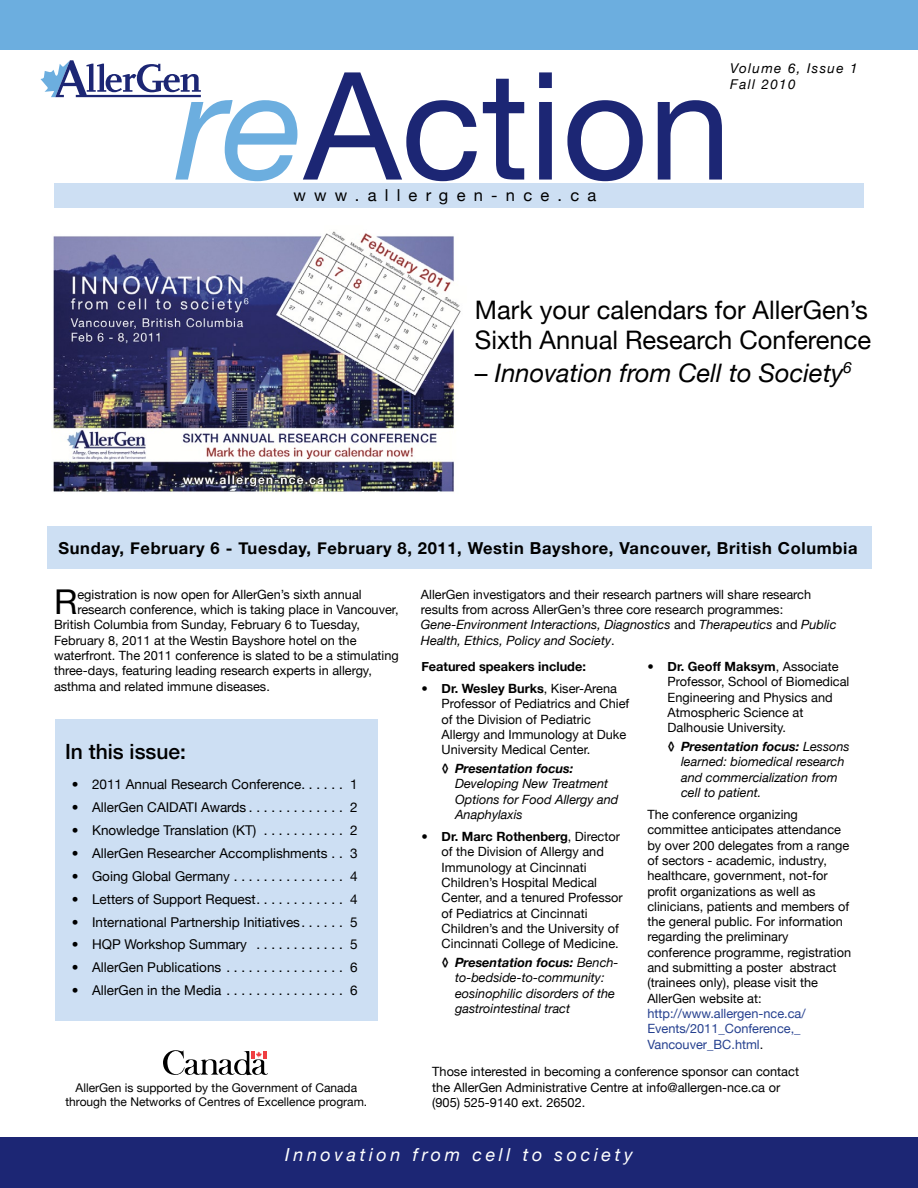
<style>
.page{position:relative;width:918px;height:1188px;background:#fff}
.page>*{position:absolute;margin:0;border:0;box-sizing:border-box;transform-origin:0 0}
.t1{font:150px "Helvetica Neue";color:#1c2674}
.t2{font:34.2px "Helvetica Neue";color:#000}
.t3{font:25.5px/30.6px "Helvetica Neue";color:#000}
.t4{font:italic 25.5px "Helvetica Neue";color:#000}
.t5{font:500 21px "Helvetica Neue";color:#000}
.t6{font:italic 18px "Helvetica Neue";letter-spacing:.2em;color:#fff}
.t7{font:700 16.5px "Helvetica Neue";letter-spacing:.04em;color:#000}
.t8{font:16.5px "Helvetica Neue";letter-spacing:.5em;color:#000}
.t9{font:13.5px "Helvetica Neue";color:#000}
.t10{font:italic 13.5px/16.2px "Helvetica Neue";letter-spacing:.1em;color:#000}
.t11{font:12.75px/15.3px "Helvetica Neue";color:#000}
.t12{font:italic 12.75px/15.3px "Helvetica Neue";color:#000}
.t13{font:12.75px/15.3px "Helvetica Neue";color:#25408f}
.t14{font:700 12.75px "Helvetica Neue";color:#000}
.t15{font:italic 700 12.75px "Helvetica Neue";color:#000}
.t16{font:12px/14.4px "Helvetica Neue";color:#000;text-align:center}
.s1{font-style:italic;color:#6caedf}
.s2{font-style:normal}
.s3{font-style:italic}
.s4{font-weight:700}
.s5{color:#000}
</style>
<div class="page">
<div style="left:47px;top:526px;width:824px;height:42px;background:#cddff3"></div>
<div style="left:0;top:1138px;width:918px;height:50px;background:#1c2674"></div>
<div style="left:0;top:0;width:918px;height:50px;background:#6caedf"></div>
<div style="left:54px;top:183px;width:810px;height:25px;background:#cddff3"></div>
<svg style="left:40px;top:60px;width:161px;height:37px"></svg>
<div style="left:56px;top:719px;width:322px;height:301px;background:#cddff3"></div>
<img style="left:53px;top:231px;width:408px;height:261px">
<svg style="left:163px;top:1051px;width:105px;height:25px"></svg>
<h1 class="t1" style="left:176px;top:37px;width:557px"><span class="s1">re</span>Action</h1>
<p class="t8" style="left:293px;top:185px;width:304px">www.allergen-nce.ca</p>
<p class="t10" style="left:730px;top:60px;width:129px">Volume 6, Issue 1<br>Fall 2010</p>
<h3 class="t3" style="left:475px;top:294px;width:398px">Mark your calendars for AllerGen’s<br>Sixth Annual Research Conference</h3>
<h3 class="t4" style="left:475px;top:357px;width:379px"><span class="s2">–</span> Innovation from Cell to Society<sup>6</sup></h3>
<p class="t7" style="left:58px;top:538px;width:801px">Sunday, February 6 - Tuesday, February 8, 2011, Westin Bayshore, Vancouver, British Columbia</p>
<h2 class="t2" style="left:54px;top:582px;width:25px">R</h2>
<p class="t11" style="left:77px;top:586px;width:286px">egistration is now open for AllerGen’s sixth annual</p>
<p class="t11" style="left:421px;top:586px;width:417px">AllerGen investigators and their research partners will share research results from across AllerGen’s three core research programmes:<br><span class="s3">Gene-Environment Interactions, Diagnostics</span> and <span class="s3">Therapeutics</span> and <span class="s3">Public Health, Ethics, Policy and Society</span>.</p>
<p class="t11" style="left:77px;top:602px;width:323px">research conference, which is taking place in Vancouver,</p>
<p class="t11" style="left:54px;top:617px;width:308px">British Columbia from Sunday, February 6 to Tuesday,</p>
<p class="t11" style="left:54px;top:632px;width:304px">February 8, 2011 at the Westin Bayshore hotel on the</p>
<p class="t11" style="left:54px;top:648px;width:346px">waterfront. The 2011 conference is slated to be a stimulating</p>
<p class="t11" style="left:54px;top:663px;width:319px">three-days, featuring leading research experts in allergy,</p>
<p class="t11" style="left:54px;top:678px;width:217px">asthma and related immune diseases.</p>
<p class="t11" style="left:668px;top:659px;width:183px;text-indent:-20px"><span class="s4">• Dr. Geoff Maksym</span>, Associate<br>Professor, School of Biomedical<br>Engineering and Physics and<br>Atmospheric Science at<br>Dalhousie University.</p>
<p class="t12" style="left:681px;top:739px;width:170px;text-indent:-14px"><span class="s4">◊ Presentation focus:</span> Lessons learned: biomedical research and commercialization from cell to patient.</p>
<p class="t11" style="left:647px;top:807px;width:205px">The conference organizing committee anticipates attendance by over 200 delegates from a range of sectors - academic, industry, healthcare, government, not-for profit organizations as well as clinicians, patients and members of the general public. For information regarding the preliminary conference programme, registration and submitting a poster abstract (trainees only), please visit the<br>AllerGen website at:</p>
<p class="t13" style="left:647px;top:1006px;width:160px">http://www.allergen-nce.ca/<br>Events/2011_Conference,_<br>Vancouver_BC.html<span class="s5">.</span></p>
<p class="t14" style="left:421px;top:659px;width:166px">Featured speakers include:</p>
<p class="t11" style="left:442px;top:681px;width:189px;text-indent:-20px"><span class="s4">• Dr. Wesley Burks</span>, Kiser-Arena<br>Professor of Pediatrics and Chief of the Division of Pediatric<br>Allergy and Immunology at Duke<br>University Medical Center.</p>
<p class="t15" style="left:442px;top:761px;width:133px">◊ Presentation focus:</p>
<p class="t12" style="left:455px;top:776px;width:165px">Developing New Treatment<br>Options for Food Allergy and<br>Anaphylaxis</p>
<p class="t11" style="left:442px;top:829px;width:183px;text-indent:-20px"><span class="s4">• Dr. Marc Rothenberg</span>, Director of the Division of Allergy and<br>Immunology at Cincinnati<br>Children’s Hospital Medical<br>Center, and a tenured Professor of Pediatrics at Cincinnati<br>Children’s and the University of<br>Cincinnati College of Medicine.</p>
<p class="t12" style="left:455px;top:955px;width:165px;text-indent:-14px"><span class="s4">◊ Presentation focus:</span> Bench&shy;to-bedside-to-community: eosinophilic disorders of the gastrointestinal tract</p>
<h3 class="t5" style="left:65px;top:739px;width:123px">In this issue:</h3>
<p class="t9" style="left:72px;top:776px;width:234px">• 2011 Annual Research Conference ......</p>
<p class="t9" style="left:350px;top:776px;width:9px">1</p>
<p class="t9" style="left:72px;top:799px;width:182px">• AllerGen CAIDATI Awards .............</p>
<p class="t9" style="left:350px;top:799px;width:9px">2</p>
<p class="t9" style="left:72px;top:822px;width:193px">• Knowledge Translation (KT) ............</p>
<p class="t9" style="left:350px;top:822px;width:9px">2</p>
<p class="t9" style="left:72px;top:845px;width:260px">• AllerGen Researcher Accomplishments ...</p>
<p class="t9" style="left:350px;top:845px;width:9px">3</p>
<p class="t9" style="left:72px;top:868px;width:163px">• Going Global Germany ................</p>
<p class="t9" style="left:350px;top:868px;width:9px">4</p>
<p class="t9" style="left:72px;top:891px;width:190px">• Letters of Support Request ............</p>
<p class="t9" style="left:350px;top:891px;width:9px">4</p>
<p class="t9" style="left:72px;top:914px;width:234px">• International Partnership Initiatives ......</p>
<p class="t9" style="left:350px;top:914px;width:9px">5</p>
<p class="t9" style="left:72px;top:937px;width:184px">• HQP Workshop Summary .............</p>
<p class="t9" style="left:350px;top:937px;width:9px">5</p>
<p class="t9" style="left:72px;top:960px;width:155px">• AllerGen Publications .................</p>
<p class="t9" style="left:350px;top:960px;width:9px">6</p>
<p class="t9" style="left:72px;top:983px;width:160px">• AllerGen in the Media ................</p>
<p class="t9" style="left:350px;top:983px;width:9px">6</p>
<p class="t16" style="left:65px;top:1080px;width:303px">AllerGen is supported by the Government of Canada through the Networks of Centres of Excellence program.</p>
<p class="t11" style="left:432px;top:1064px;width:368px">Those interested in becoming a conference sponsor can contact the AllerGen Administrative Centre at info@allergen-nce.ca or (905) 525-9140 ext. 26502.</p>
<h3 class="t6" style="left:285px;top:1144px;width:349px">Innovation from cell to society</h3>
</div>
